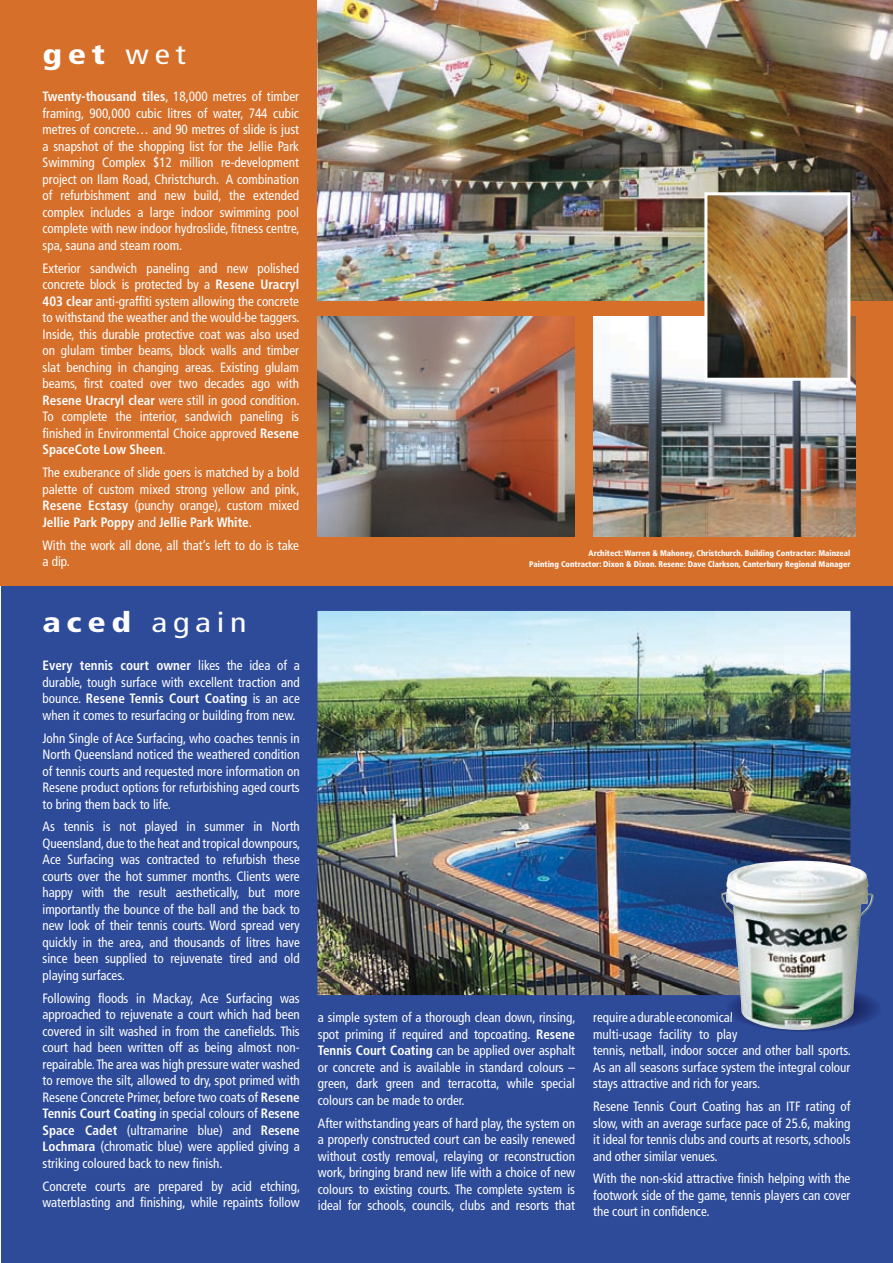
<style>
.page{position:relative;width:893px;height:1263px;background:#fff}
.page>*{position:absolute;margin:0;border:0;box-sizing:border-box;transform-origin:0 0}
.t1{font:condensed 28.2px "Frutiger";letter-spacing:.165em;color:#fff;scale:1.22 1}
.t2{font:900 condensed 28.2px "Frutiger";color:#fff;scale:1.22 1}
.t3{font:condensed 13.5px/16.5px "Frutiger";color:#fff;text-align:justify}
.t4{font:900 condensed 8.25px/10.5px "Frutiger";color:#fff;text-align:right}
.s1{font-weight:400}
.s2{font-weight:700}
.s3{font-weight:900}
</style>
<div class="page">
<div style="left:1px;top:580px;width:891px;height:683px;background:#2e4b9a"></div>
<img style="left:317px;top:611px;width:533px;height:384px">
<img style="left:721px;top:861px;width:153px;height:169px">
<div style="left:0;top:0;width:893px;height:586px;background:#d66f2a"></div>
<img style="left:317px;top:317px;width:257px;height:220px">
<img style="left:593px;top:317px;width:262px;height:220px">
<img style="left:317px;top:0;width:576px;height:301px">
<img style="left:704px;top:192px;width:146px;height:189px">
<h1 class="t2" style="left:43px;top:37px;width:119px">get <span class="s1">wet</span></h1>
<p class="t3" style="left:43px;top:89px;width:259px"><span class="s2">Twenty-thousand tiles</span>, 18,000 metres of timber framing, 900,000 cubic litres of water, 744 cubic metres of concrete… and 90 metres of slide is just a snapshot of the shopping list for the Jellie Park Swimming Complex $12 million re-development project on Ilam Road, Christchurch. A combination of refurbishment and new build, the extended complex includes a large indoor swimming pool complete with new indoor hydroslide, fitness centre, spa, sauna and steam room.</p>
<p class="t3" style="left:43px;top:260px;width:259px">Exterior sandwich paneling and new polished concrete block is protected by a <span class="s2">Resene Uracryl 403 clear</span> anti-graffiti system allowing the concrete to withstand the weather and the would-be taggers.<br>Inside, this durable protective coat was also used on glulam timber beams, block walls and timber slat benching in changing areas. Existing glulam beams, first coated over two decades ago with <span class="s2">Resene Uracryl clear</span> were still in good condition.<br>To complete the interior, sandwich paneling is finished in Environmental Choice approved <span class="s2">Resene SpaceCote Low Sheen</span>.</p>
<p class="t3" style="left:43px;top:464px;width:259px">The exuberance of slide goers is matched by a bold palette of custom mixed strong yellow and pink, <span class="s2">Resene Ecstasy</span> (punchy orange), custom mixed <span class="s2">Jellie Park Poppy</span> and <span class="s2">Jellie Park White</span>.</p>
<p class="t3" style="left:43px;top:537px;width:258px">With the work all done, all that’s left to do is take a dip.</p>
<p class="t4" style="left:529px;top:548px;width:323px">Architect: Warren &amp; Mahoney, Christchurch. Building Contractor: Mainzeal<br>Painting Contractor: Dixon &amp; Dixon. Resene: Dave Clarkson, Canterbury Regional Manager</p>
<h1 class="t1" style="left:43px;top:606px;width:169px"><span class="s3">aced</span> again</h1>
<p class="t3" style="left:43px;top:657px;width:259px"><span class="s2">Every tennis court owner</span> likes the idea of a durable, tough surface with excellent traction and bounce. <span class="s2">Resene Tennis Court Coating</span> is an ace when it comes to resurfacing or building from new.</p>
<p class="t3" style="left:43px;top:730px;width:259px">John Single of Ace Surfacing, who coaches tennis in North Queensland noticed the weathered condition of tennis courts and requested more information on Resene product options for refurbishing aged courts to bring them back to life.</p>
<p class="t3" style="left:43px;top:818px;width:259px">As tennis is not played in summer in North Queensland, due to the heat and tropical downpours, Ace Surfacing was contracted to refurbish these courts over the hot summer months. Clients were happy with the result aesthetically, but more importantly the bounce of the ball and the back to new look of their tennis courts. Word spread very quickly in the area, and thousands of litres have since been supplied to rejuvenate tired and old playing surfaces.</p>
<p class="t3" style="left:43px;top:990px;width:259px">Following floods in Mackay, Ace Surfacing was approached to rejuvenate a court which had been covered in silt washed in from the canefields. This court had been written off as being almost non&shy;repairable. The area was high pressure water washed to remove the silt, allowed to dry, spot primed with Resene Concrete Primer, before two coats of <span class="s2">Resene Tennis Court Coating</span> in special colours of <span class="s2">Resene Space Cadet</span> (ultramarine blue) and <span class="s2">Resene Lochmara</span> (chromatic blue) were applied giving a striking coloured back to new finish.</p>
<p class="t3" style="left:43px;top:1178px;width:259px">Concrete courts are prepared by acid etching, waterblasting and finishing, while repaints follow</p>
<p class="t3" style="left:318px;top:1009px;width:259px">a simple system of a thorough clean down, rinsing, spot priming if required and topcoating. <span class="s2">Resene Tennis Court Coating</span> can be applied over asphalt or concrete and is available in standard colours – green, dark green and terracotta, while special colours can be made to order.</p>
<p class="t3" style="left:318px;top:1115px;width:259px">After withstanding years of hard play, the system on a properly constructed court can be easily renewed without costly removal, relaying or reconstruction work, bringing brand new life with a choice of new colours to existing courts. The complete system is ideal for schools, councils, clubs and resorts that</p>
<p class="t3" style="left:593px;top:1009px;width:259px;text-align:left">require a durable economical<br>multi-usage facility to play<br>tennis, netball, indoor soccer and other ball sports.<br>As an all seasons surface system the integral colour stays attractive and rich for years.</p>
<p class="t3" style="left:593px;top:1098px;width:259px">Resene Tennis Court Coating has an ITF rating of slow, with an average surface pace of 25.6, making it ideal for tennis clubs and courts at resorts, schools and other similar venues.</p>
<p class="t3" style="left:593px;top:1170px;width:259px">With the non-skid attractive finish helping with the footwork side of the game, tennis players can cover the court in confidence.</p>
</div>
